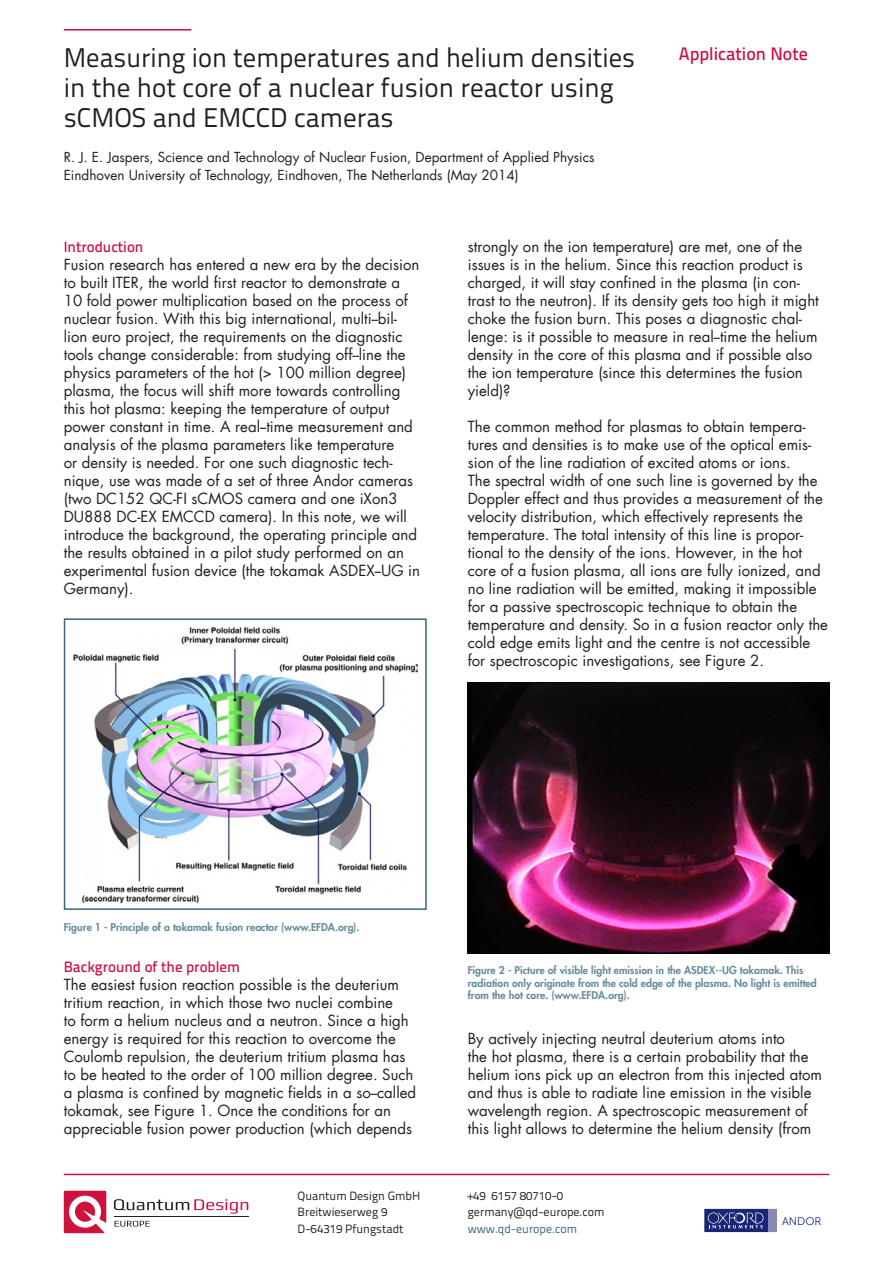
<style>
.page{position:relative;width:893px;height:1263px;background:#fff}
.page>*{position:absolute;margin:0;border:0;box-sizing:border-box;transform-origin:0 0}
.t1{font:27px/30px "Titillium Text 22 L";color:#231f20}
.t2{font:500 18px "Titillium Text 22 L";color:#cd0d40}
.aFließtext{font:15px/18px "Futura LT";color:#231f20}
.aÜberschrift_2_rot{font:500 15px "Titillium Text 22 L";color:#cd0d40}
.t3{font:13.5px/18px "Futura LT";color:#231f20}
.t4{font:12px/16.8px "Titillium Text 22 L";color:#231f20}
.t5{font:12px "Titillium Text 22 L";color:#356879}
.t6{font:11.1px "Museo Sans For Dell";color:#192575}
.aBildunterschrift{font:800 10.5px/12.6px "Futura LT";color:#678c9c}
</style>
<div class="page">
<hr style="left:64px;top:29px;width:127px;height:2px;background:#cd0d40">
<div style="left:704px;top:1208px;width:64px;height:24px;background:#192575"></div>
<div style="left:768px;top:1208px;width:9px;height:24px;background:#8a89b6"></div>
<svg style="left:708px;top:1212px;width:55px;height:16px"></svg>
<div style="left:703px;top:1208px;width:126px;height:25px;border:1px solid #fff"></div>
<hr style="left:64px;top:1174px;width:765px;height:1px;background:#cd0d40">
<svg style="left:64px;top:1191px;width:42px;height:42px"></svg>
<svg style="left:114px;top:1199px;width:134px;height:15px"></svg>
<hr style="left:114px;top:1216px;width:135px;height:1px;background:#231f20">
<svg style="left:115px;top:1221px;width:35px;height:6px"></svg>
<img style="left:73px;top:627px;width:344px;height:275px">
<div style="left:64px;top:618px;width:363px;height:292px;border:2px solid #356879"></div>
<img style="left:468px;top:682px;width:361px;height:271px">
<h1 class="t1" style="left:64px;top:41px;width:573px">Measuring ion temperatures and helium densities</h1>
<p class="t2" style="left:679px;top:40px;width:131px">Application Note</p>
<h1 class="t1" style="left:64px;top:71px;width:551px">in the hot core of a nuclear fusion reactor using sCMOS and EMCCD cameras</h1>
<p class="t3" style="left:64px;top:148px;width:532px">R. J. E. Jaspers, Science and Technology of Nuclear Fusion, Department of Applied Physics<br>Eindhoven University of Technology, Eindhoven, The Netherlands (May 2014)</p>
<p class="aÜberschrift_2_rot" style="left:64px;top:235px;width:81px">Introduction</p>
<p class="aFließtext" style="left:64px;top:256px;width:358px">Fusion research has entered a new era by the decision to built ITER, the world first reactor to demonstrate a 10 fold power multiplication based on the process of nuclear fusion. With this big international, multi-‐bil&shy;lion euro project, the requirements on the diagnostic tools change considerable: from studying off-‐line the physics parameters of the hot (&gt; 100 million degree) plasma, the focus will shift more towards controlling this hot plasma: keeping the temperature of output power constant in time. A real-‐time measurement and analysis of the plasma parameters like temperature<br>or density is needed. For one such diagnostic tech&shy;nique, use was made of a set of three Andor cameras (two DC152 QC-FI sCMOS camera and one iXon3<br>DU888 DC-EX EMCCD camera). In this note, we will introduce the background, the operating principle and the results obtained in a pilot study performed on an experimental fusion device (the tokamak ASDEX-‐UG in Germany).</p>
<p class="aFließtext" style="left:468px;top:238px;width:353px">strongly on the ion temperature) are met, one of the issues is in the helium. Since this reaction product is charged, it will stay confined in the plasma (in con&shy;trast to the neutron). If its density gets too high it might choke the fusion burn. This poses a diagnostic chal&shy;lenge: is it possible to measure in real-‐time the helium density in the core of this plasma and if possible also the ion temperature (since this determines the fusion yield)?</p>
<p class="aFließtext" style="left:468px;top:418px;width:362px">The common method for plasmas to obtain tempera&shy;tures and densities is to make use of the optical emis&shy;sion of the line radiation of excited atoms or ions.<br>The spectral width of one such line is governed by the Doppler effect and thus provides a measurement of the velocity distribution, which effectively represents the temperature. The total intensity of this line is propor&shy;tional to the density of the ions. However, in the hot core of a fusion plasma, all ions are fully ionized, and no line radiation will be emitted, making it impossible for a passive spectroscopic technique to obtain the temperature and density. So in a fusion reactor only the cold edge emits light and the centre is not accessible for spectroscopic investigations, see Figure 2.</p>
<p class="aBildunterschrift" style="left:64px;top:921px;width:297px">Figure 1 ‐ Principle of a tokamak fusion reactor (www.EFDA.org).</p>
<p class="aÜberschrift_2_rot" style="left:64px;top:955px;width:178px">Background of the problem</p>
<p class="aFließtext" style="left:64px;top:976px;width:354px">The easiest fusion reaction possible is the deuterium tritium reaction, in which those two nuclei combine<br>to form a helium nucleus and a neutron. Since a high energy is required for this reaction to overcome the Coulomb repulsion, the deuterium tritium plasma has to be heated to the order of 100 million degree. Such a plasma is confined by magnetic fields in a so-‐called tokamak, see Figure 1. Once the conditions for an appreciable fusion power production (which depends</p>
<p class="aBildunterschrift" style="left:468px;top:964px;width:351px">Figure 2 - Picture of visible light emission in the ASDEX-‐UG tokamak. This radiation only originate from the cold edge of the plasma. No light is emitted from the hot core. (www.EFDA.org).</p>
<p class="aFließtext" style="left:468px;top:1030px;width:356px">By actively injecting neutral deuterium atoms into<br>the hot plasma, there is a certain probability that the helium ions pick up an electron from this injected atom and thus is able to radiate line emission in the visible wavelength region. A spectroscopic measurement of this light allows to determine the helium density (from</p>
<p class="t4" style="left:298px;top:1186px;width:124px">Quantum Design GmbH<br>Breitwieserweg 9<br>D-64319 Pfungstadt</p>
<p class="t4" style="left:468px;top:1186px;width:138px">+49 6157 80710-0 germany@qd-europe.com</p>
<p class="t5" style="left:468px;top:1220px;width:111px">www.qd-europe.com</p>
<p class="t6" style="left:782px;top:1215px;width:41px">ANDOR</p>
</div>
